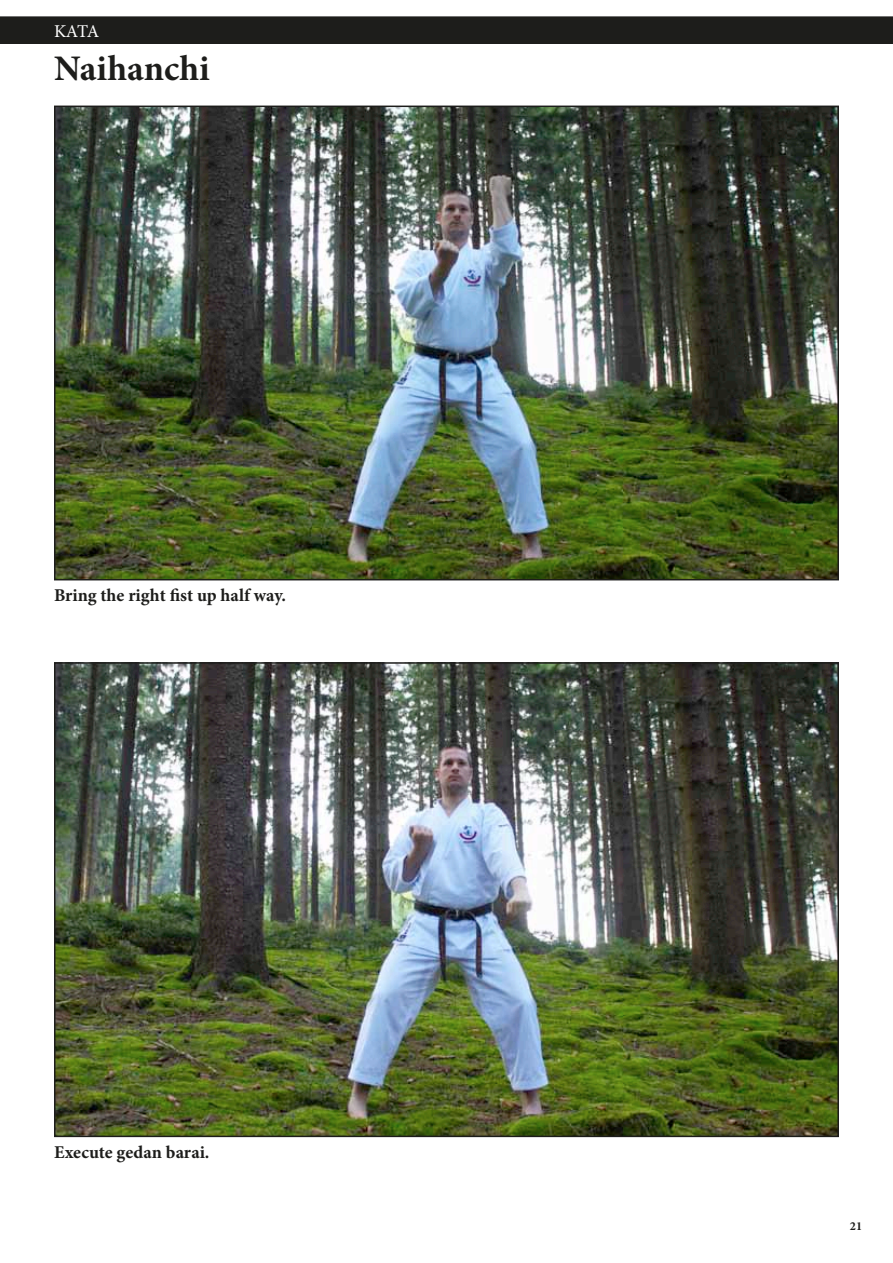
<style>
.page{position:relative;width:893px;height:1263px;background:#fff}
.page>*{position:absolute;margin:0;border:0;box-sizing:border-box;transform-origin:0 0}
.t1{font:700 36px "Minion Pro";color:#1d1d1b}
.t2{font:700 18px "Minion Pro";color:#1d1d1b}
.t3{font:18px "Minion Pro";color:#fff}
.t4{font:700 12.3px "Minion Pro";color:#1d1d1b}
</style>
<div class="page">
<div style="left:0;top:16px;width:893px;height:28px;background:#1d1d1b"></div>
<img style="left:57px;top:109px;width:779px;height:468px">
<div style="left:54px;top:106px;width:785px;height:474px;border:2px solid #1d1d1b"></div>
<img style="left:57px;top:665px;width:779px;height:469px">
<div style="left:54px;top:662px;width:785px;height:475px;border:2px solid #1d1d1b"></div>
<p class="t3" style="left:54px;top:19px;width:47px">KATA</p>
<h1 class="t1" style="left:54px;top:43px;width:157px">Naihanchi</h1>
<p class="t2" style="left:54px;top:582px;width:233px">Bring the right fist up half way.</p>
<p class="t2" style="left:54px;top:1139px;width:157px">Execute gedan barai.</p>
<p class="t4" style="left:850px;top:1217px;width:14px">21</p>
</div>
